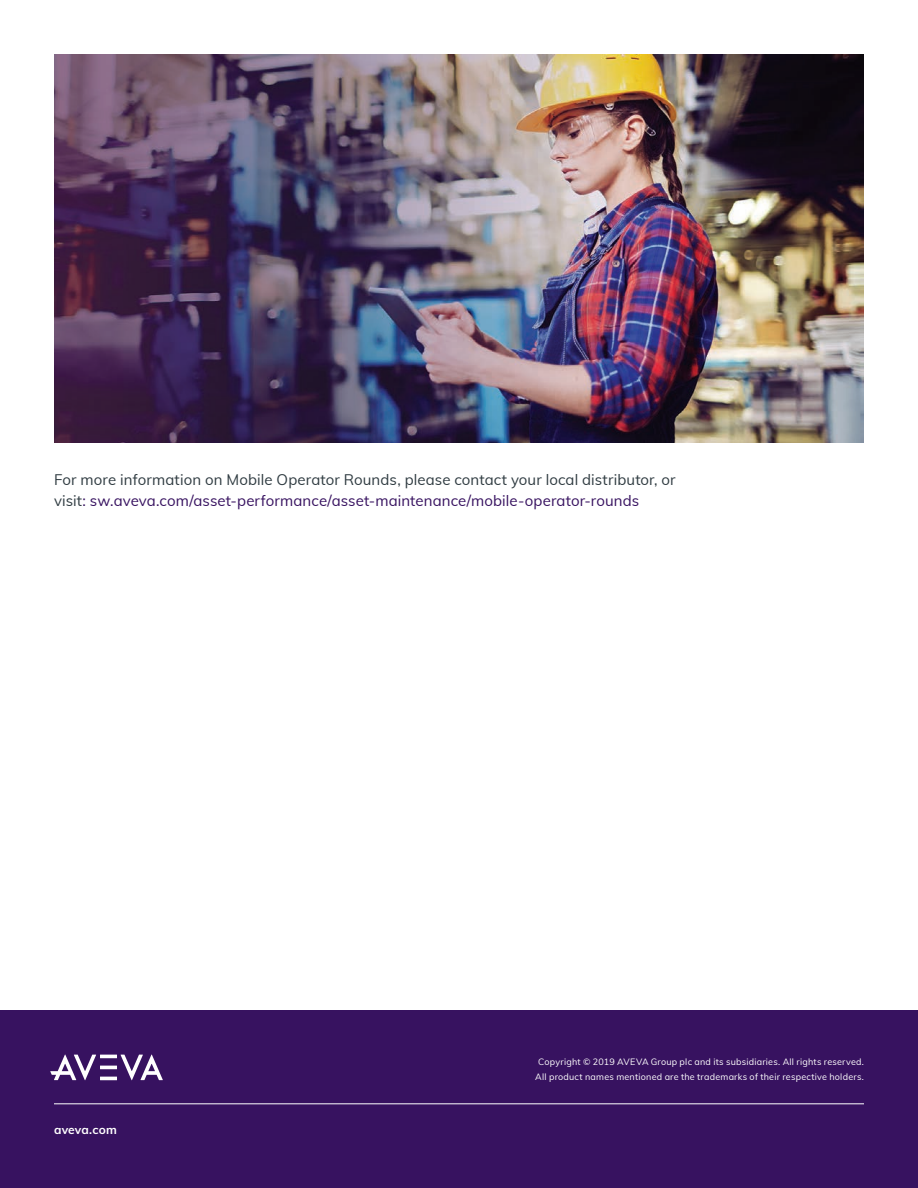
<style>
.page{position:relative;width:918px;height:1188px;background:#fff}
.page>*{position:absolute;margin:0;border:0;box-sizing:border-box;transform-origin:0 0}
.Body_Copy{font:15px/21px "Muli";letter-spacing:.005em;color:#2f3b41}
.t1{font:700 12px "Muli";letter-spacing:.01em;color:#fff}
.t2{font:9px/15px "Muli";letter-spacing:.025em;color:#fff;text-align:center}
.s1{color:#371260}
</style>
<div class="page">
<div style="left:0;top:1010px;width:918px;height:178px;background:#371260"></div>
<hr style="left:100px;top:1077px;width:17px;height:3px;background:#fff">
<hr style="left:100px;top:1066px;width:17px;height:3px;background:#fff">
<hr style="left:100px;top:1055px;width:17px;height:3px;background:#fff">
<svg style="left:50px;top:1055px;width:46px;height:25px"></svg>
<svg style="left:121px;top:1055px;width:42px;height:25px"></svg>
<hr style="left:54px;top:1104px;width:810px;height:1px;background:#fff">
<img style="left:54px;top:54px;width:810px;height:389px">
<p class="Body_Copy" style="left:54px;top:468px;width:623px">For more information on Mobile Operator Rounds, please contact your local distributor, or visit<span class="s1">: sw.aveva.com/asset-performance/asset-maintenance/mobile-operator-rounds</span></p>
<p class="t1" style="left:54px;top:1121px;width:64px">aveva.com</p>
<p class="t2" style="left:535px;top:1054px;width:330px">Copyright © 2019 AVEVA Group plc and its subsidiaries. All rights reserved.<br>All product names mentioned are the trademarks of their respective holders.</p>
</div>
